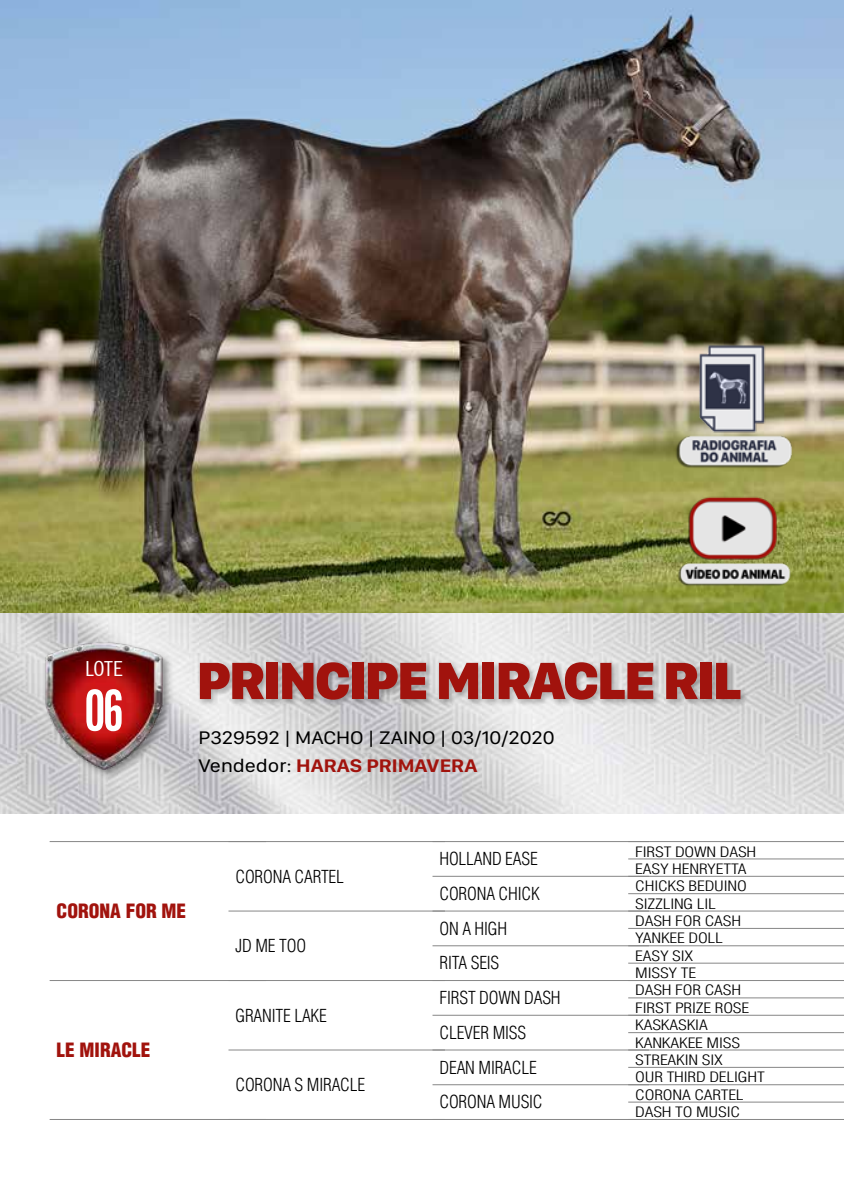
<style>
.page{position:relative;width:844px;height:1191px;background:#fff}
.page>*{position:absolute;margin:0;border:0;box-sizing:border-box;transform-origin:0 0}
.t1{font:700 extra-condensed 56px "News Gothic BT";color:#fff}
.t2{font:900 54.25px "SF Compact Display";letter-spacing:-.025em;color:#a1130d}
.t3{font:condensed 20.82px "News Gothic BT";color:#fff;scale:1.11 1}
.t4{font:900 condensed 19.25px "Helvetica LT Std";color:#a1130d}
.t5{font:18.9px/28px "SF Compact Display";color:#000;scale:1.11 1}
.t6{font:300 condensed 17.5px/34.6px "Helvetica LT Std";letter-spacing:-.01em;color:#000}
.t7{font:300 condensed 14px/17.3px "Helvetica LT Std";letter-spacing:-.01em;color:#000;scale:1.25 1}
.s1{font-weight:700;color:#a1130d}
</style>
<div class="page">
<img style="left:0;top:613px;width:843px;height:201px">
<img style="left:0;top:0;width:843px;height:613px">
<img style="left:36px;top:632px;width:136px;height:147px">
<hr style="left:50px;top:841px;width:216px;height:1px;background:#878787">
<hr style="left:50px;top:980px;width:216px;height:1px;background:#878787">
<hr style="left:50px;top:1119px;width:216px;height:1px;background:#878787">
<hr style="left:228px;top:841px;width:217px;height:1px;background:#878787">
<hr style="left:228px;top:910px;width:217px;height:1px;background:#878787">
<hr style="left:228px;top:980px;width:217px;height:1px;background:#878787">
<hr style="left:228px;top:1049px;width:217px;height:1px;background:#878787">
<hr style="left:228px;top:1119px;width:217px;height:1px;background:#878787">
<hr style="left:432px;top:841px;width:216px;height:1px;background:#878787">
<hr style="left:432px;top:876px;width:216px;height:1px;background:#878787">
<hr style="left:432px;top:910px;width:216px;height:1px;background:#878787">
<hr style="left:432px;top:945px;width:216px;height:1px;background:#878787">
<hr style="left:432px;top:980px;width:216px;height:1px;background:#878787">
<hr style="left:432px;top:1014px;width:216px;height:1px;background:#878787">
<hr style="left:432px;top:1049px;width:216px;height:1px;background:#878787">
<hr style="left:432px;top:1084px;width:216px;height:1px;background:#878787">
<hr style="left:432px;top:1119px;width:216px;height:1px;background:#878787">
<hr style="left:628px;top:841px;width:215px;height:1px;background:#878787">
<hr style="left:628px;top:858px;width:215px;height:1px;background:#878787">
<hr style="left:628px;top:876px;width:215px;height:1px;background:#878787">
<hr style="left:628px;top:893px;width:215px;height:1px;background:#878787">
<hr style="left:628px;top:910px;width:215px;height:1px;background:#878787">
<hr style="left:628px;top:928px;width:215px;height:1px;background:#878787">
<hr style="left:628px;top:945px;width:215px;height:1px;background:#878787">
<hr style="left:628px;top:962px;width:215px;height:1px;background:#878787">
<hr style="left:628px;top:980px;width:215px;height:1px;background:#878787">
<hr style="left:628px;top:997px;width:215px;height:1px;background:#878787">
<hr style="left:628px;top:1014px;width:215px;height:1px;background:#878787">
<hr style="left:628px;top:1032px;width:215px;height:1px;background:#878787">
<hr style="left:628px;top:1049px;width:215px;height:1px;background:#878787">
<hr style="left:628px;top:1067px;width:215px;height:1px;background:#878787">
<hr style="left:628px;top:1084px;width:215px;height:1px;background:#878787">
<hr style="left:628px;top:1101px;width:215px;height:1px;background:#878787">
<hr style="left:628px;top:1119px;width:215px;height:1px;background:#878787">
<div style="left:197px;top:659px;width:551px;height:48px;background:#000;opacity:.25"></div>
<img style="left:665px;top:486px;width:138px;height:107px">
<img style="left:665px;top:322px;width:140px;height:164px">
<h3 class="t3" style="left:85px;top:655px;width:35px">LOTE</h3>
<h1 class="t1" style="left:84px;top:676px;width:42px">06</h1>
<h2 class="t2" style="left:197px;top:648px;width:545px">PRINCIPE MIRACLE RIL</h2>
<h3 class="t5" style="left:198px;top:722px;width:322px">P329592 | MACHO | ZAINO | 03/10/2020<br>Vendedor: <span class="s1">HARAS PRIMAVERA</span></h3>
<h3 class="t4" style="left:57px;top:898px;width:131px">CORONA FOR ME</h3>
<h3 class="t4" style="left:57px;top:1037px;width:95px">LE MIRACLE</h3>
<p class="t6" style="left:235px;top:859px;width:110px">CORONA CARTEL</p>
<p class="t6" style="left:235px;top:928px;width:72px">JD ME TOO</p>
<p class="t6" style="left:235px;top:997px;width:93px">GRANITE LAKE</p>
<p class="t6" style="left:235px;top:1067px;width:131px">CORONA S MIRACLE</p>
<p class="t6" style="left:439px;top:841px;width:123px">HOLLAND EASE<br>CORONA CHICK<br>ON A HIGH<br>RITA SEIS<br>FIRST DOWN DASH<br>CLEVER MISS<br>DEAN MIRACLE<br>CORONA MUSIC</p>
<p class="t7" style="left:635px;top:842px;width:105px">FIRST DOWN DASH<br>EASY HENRYETTA<br>CHICKS BEDUINO<br>SIZZLING LIL<br>DASH FOR CASH<br>YANKEE DOLL<br>EASY SIX<br>MISSY TE<br>DASH FOR CASH<br>FIRST PRIZE ROSE<br>KASKASKIA<br>KANKAKEE MISS<br>STREAKIN SIX<br>OUR THIRD DELIGHT<br>CORONA CARTEL<br>DASH TO MUSIC</p>
</div>
